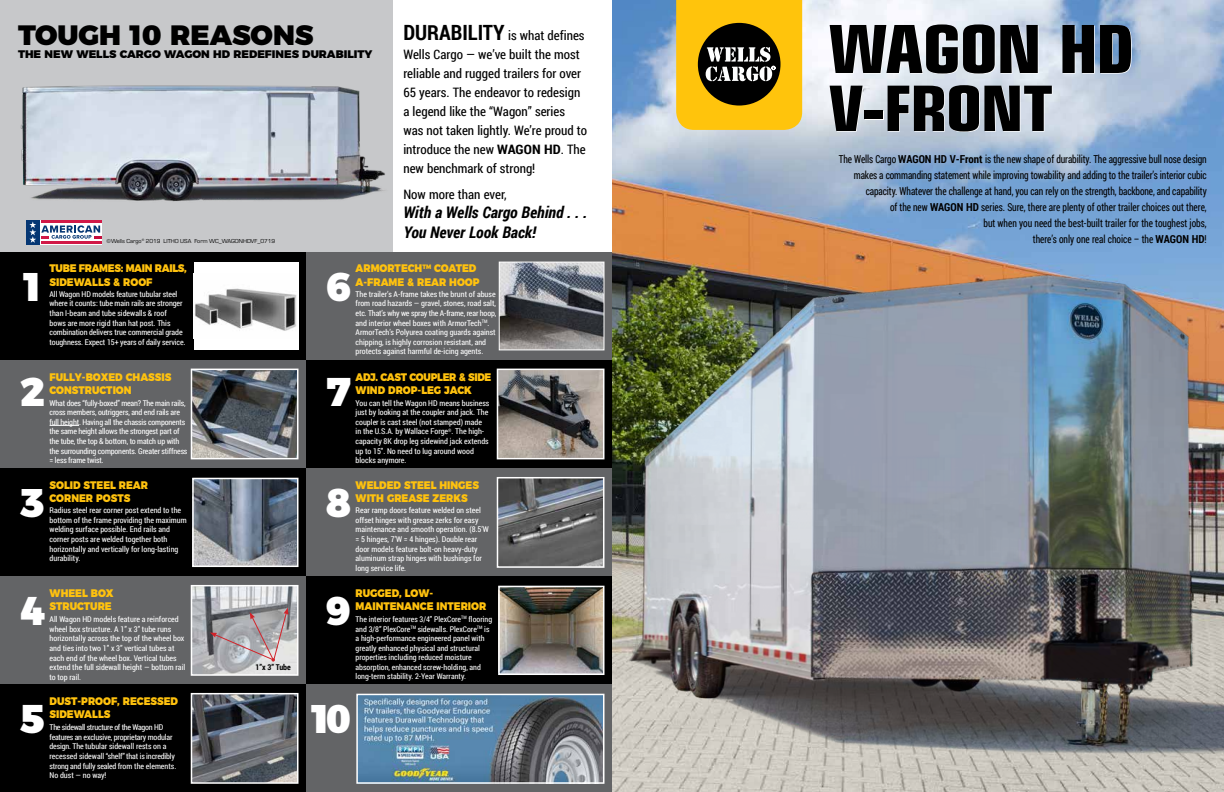
<style>
.page{position:relative;width:1224px;height:792px;background:#fff}
.page>*{position:absolute;margin:0;border:0;box-sizing:border-box;transform-origin:0 0}
.t1{font:72px "Eurostile Con Hea";letter-spacing:-.02em;color:#000;scale:1.1 1}
.t2{font:68px "Eurostile Con Hea";letter-spacing:-.015em;color:#000;scale:1.1 1}
.t3{font:900 40px "Montserrat";color:#fff}
.t4{font:900 28px "Montserrat";color:#000}
.t5{font:italic 700 16px/19.3px "Roboto Condensed";color:#000}
.t6{font:13px/19px "Roboto Condensed";color:#000}
.t7{font:11px/16px "Roboto Condensed";letter-spacing:-.01em;color:#000;text-align:right;scale:.85 1}
.t8{font:900 11px/13.2px "Montserrat";color:#ffc20e;scale:.9 1}
.t9{font:900 11px/13.2px "Montserrat";letter-spacing:-.03em;color:#ffc20e;scale:.9 1}
.t10{font:900 11px "Montserrat";color:#000}
.t11{font:8px/9.6px "Roboto Condensed";color:#fff}
.t12{font:8px/9.6px "Roboto Condensed";letter-spacing:-.02em;color:#fff}
.t13{font:700 8px "Roboto Condensed";color:#000}
.t14{font:7.9px/9.5px "Roboto Condensed";color:#fff}
.t15{font:6px "Eurostile";color:#000}
.s1{font-weight:700;font-size:21px}
.s2{font-weight:700}
</style>
<div class="page">
<img style="left:612px;top:0;width:612px;height:792px">
<div style="left:0;top:252px;width:612px;height:540px;background:#000"></div>
<svg style="left:676px;top:0;width:126px;height:130px;background:#ba931a"></svg>
<div style="left:0;top:576px;width:306px;height:108px;background:#636466"></div>
<div style="left:0;top:360px;width:306px;height:108px;background:#636466"></div>
<div style="left:0;top:0;width:393px;height:252px;background:#c7c8ca"></div>
<div style="left:306px;top:684px;width:306px;height:108px;background:#636466"></div>
<div style="left:306px;top:468px;width:306px;height:108px;background:#636466"></div>
<div style="left:306px;top:252px;width:306px;height:108px;background:#636466"></div>
<div style="left:194px;top:262px;width:104px;height:88px;background:#fff"></div>
<img style="left:194px;top:288px;width:103px;height:43px">
<img style="left:190px;top:368px;width:109px;height:92px">
<svg style="left:50px;top:425px;width:29px;height:1px"></svg>
<img style="left:195px;top:481px;width:100px;height:83px">
<div style="left:192px;top:478px;width:106px;height:89px;border:2px solid #fff"></div>
<svg style="left:190px;top:692px;width:109px;height:92px;background:#64686e"></svg>
<img style="left:501px;top:264px;width:101px;height:84px">
<div style="left:499px;top:262px;width:105px;height:88px;border:1px solid #fff"></div>
<svg style="left:496px;top:368px;width:106px;height:92px;background:#807b78"></svg>
<svg style="left:496px;top:477px;width:106px;height:91px"></svg>
<img style="left:501px;top:589px;width:100px;height:83px">
<div style="left:498px;top:586px;width:106px;height:89px;border:2px solid #fff"></div>
<img style="left:359px;top:697px;width:242px;height:84px">
<div style="left:356px;top:694px;width:248px;height:90px;border:2px solid #fff"></div>
<svg style="left:190px;top:585px;width:109px;height:91px;background:#b7b5b9"></svg>
<img style="left:20px;top:85px;width:365px;height:117px">
<div style="left:26px;top:220px;width:76px;height:24px;background:#fff"></div>
<div style="left:26px;top:220px;width:14px;height:24px;background:#043673"></div>
<hr style="left:41px;top:220px;width:61px;height:3px;background:#d11947">
<hr style="left:41px;top:241px;width:61px;height:3px;background:#d11947">
<svg style="left:29px;top:222px;width:73px;height:21px"></svg>
<img style="left:602px;top:237px;width:622px;height:545px">
<h3 class="t4" style="left:18px;top:12px;width:297px">TOUGH 10 REASONS</h3>
<h3 class="t10" style="left:18px;top:45px;width:356px">THE NEW WELLS CARGO WAGON HD REDEFINES DURABILITY</h3>
<p class="t15" style="left:107px;top:237px;width:170px">©Wells Cargo<sup>®</sup> 2019 LITHO USA Form WC_WAGONHDVF_0719</p>
<p class="t6" style="left:403px;top:25px;width:185px"><span class="s1">DURABILITY</span> is what defines<br>Wells Cargo — we’ve built the most reliable and rugged trailers for over<br>65 years. The endeavor to redesign a legend like the “Wagon” series was not taken lightly. We’re proud to introduce the new <span class="s2">WAGON HD</span>. The new benchmark of strong!</p>
<h3 class="t6" style="left:403px;top:185px;width:105px">Now more than ever,</h3>
<h3 class="t5" style="left:403px;top:203px;width:186px">With a Wells Cargo Behind . . .<br>You Never Look Back!</h3>
<h3 class="t3" style="left:20px;top:253px;width:26px">1</h3>
<h3 class="t9" style="left:50px;top:261px;width:154px">TUBE FRAMES: MAIN RAILS,<br>SIDEWALLS &amp; ROOF</h3>
<p class="t11" style="left:50px;top:289px;width:138px">All Wagon HD models feature tubular steel where it counts: tube main rails are stronger than I-beam and tube sidewalls &amp; roof<br>bows are more rigid than hat post. This combination delivers true commercial grade toughness. Expect 15+ years of daily service.</p>
<h3 class="t3" style="left:20px;top:358px;width:26px">2</h3>
<h3 class="t8" style="left:50px;top:369px;width:137px">FULLY-BOXED CHASSIS<br>CONSTRUCTION</h3>
<p class="t12" style="left:50px;top:398px;width:139px">What does “fully-boxed” mean? The main rails, cross members, outriggers, and end rails are full height. Having all the chassis components the same height allows the strongest part of the tube, the top &amp; bottom, to match up with the surrounding components. Greater stiffness = less frame twist.</p>
<h3 class="t3" style="left:20px;top:469px;width:26px">3</h3>
<h3 class="t8" style="left:50px;top:477px;width:111px">SOLID STEEL REAR<br>CORNER POSTS</h3>
<p class="t11" style="left:50px;top:505px;width:139px">Radius steel rear corner post extend to the bottom of the frame providing the maximum welding surface possible. End rails and corner posts are welded together both horizontally and vertically for long-lasting durability.</p>
<h3 class="t3" style="left:20px;top:577px;width:26px">4</h3>
<h3 class="t8" style="left:50px;top:585px;width:73px">WHEEL BOX<br>STRUCTURE</h3>
<p class="t11" style="left:50px;top:614px;width:137px">All Wagon HD models feature a reinforced wheel box structure. A 1” x 3” tube runs horizontally across the top of the wheel box and ties into two 1” x 3” vertical tubes at each end of the wheel box. Vertical tubes extend the full sidewall height — bottom rail to top rail.</p>
<h3 class="t3" style="left:20px;top:685px;width:26px">5</h3>
<h3 class="t8" style="left:50px;top:693px;width:144px">DUST-PROOF, RECESSED<br>SIDEWALLS</h3>
<p class="t12" style="left:50px;top:722px;width:128px">The sidewall structure of the Wagon HD features an exclusive, proprietary modular design. The tubular sidewall rests on a recessed sidewall “shelf” that is incredibly strong and fully sealed from the elements.<br>No dust — no way!</p>
<p class="t13" style="left:256px;top:662px;width:37px">1”x 3” Tube</p>
<h3 class="t3" style="left:326px;top:253px;width:26px">6</h3>
<h3 class="t8" style="left:356px;top:261px;width:139px">ARMORTECH<sup>TM</sup> COATED<br>A-FRAME &amp; REAR HOOP</h3>
<p class="t11" style="left:356px;top:289px;width:142px">The trailer’s A-frame takes the brunt of abuse from road hazards — gravel, stones, road salt, etc. That’s why we spray the A-frame, rear hoop, and interior wheel boxes with ArmorTech<sup>TM</sup>.<br>ArmorTech’s Polyurea coating guards against chipping, is highly corrosion resistant, and protects against harmful de-icing agents.</p>
<h3 class="t3" style="left:326px;top:358px;width:26px">7</h3>
<h3 class="t9" style="left:356px;top:369px;width:152px">ADJ. CAST COUPLER &amp; SIDE<br>WIND DROP-LEG JACK</h3>
<p class="t11" style="left:356px;top:398px;width:135px">You can tell the Wagon HD means business just by looking at the coupler and jack. The coupler is cast steel (not stamped) made in the U.S.A. by Wallace Forge<sup>®</sup>. The high&shy;capacity 8K drop leg sidewind jack extends up to 15”. No need to lug around wood blocks anymore.</p>
<h3 class="t3" style="left:326px;top:469px;width:26px">8</h3>
<h3 class="t8" style="left:356px;top:477px;width:139px">WELDED STEEL HINGES<br>WITH GREASE ZERKS</h3>
<p class="t11" style="left:356px;top:505px;width:135px">Rear ramp doors feature welded on steel offset hinges with grease zerks for easy maintenance and smooth operation. (8.5’W = 5 hinges, 7’W = 4 hinges). Double rear door models feature bolt-on heavy-duty aluminum strap hinges with bushings for long service life.</p>
<h3 class="t3" style="left:326px;top:577px;width:26px">9</h3>
<h3 class="t8" style="left:356px;top:585px;width:147px">RUGGED, LOW-<br>MAINTENANCE INTERIOR</h3>
<p class="t14" style="left:356px;top:614px;width:138px">The interior features 3/4” PlexCore<sup>TM</sup> flooring and 3/8” PlexCore<sup>TM</sup> sidewalls. PlexCore<sup>TM</sup> is a high-performance engineered panel with greatly enhanced physical and structural properties including reduced moisture absorption, enhanced screw-holding, and long-term stability. 2-Year Warranty.</p>
<h3 class="t3" style="left:308px;top:685px;width:44px">10</h3>
<h1 class="t1" style="left:829px;top:-3px;width:279px">WAGON HD</h1>
<h2 class="t2" style="left:829px;top:59px;width:205px">V-FRONT</h2>
<p class="t7" style="left:839px;top:151px;width:434px">The Wells Cargo <span class="s2">WAGON HD V-Front</span> is the new shape of durability. The aggressive bull nose design makes a commanding statement while improving towability and adding to the trailer’s interior cubic capacity. Whatever the challenge at hand, you can rely on the strength, backbone, and capability<br>of the new <span class="s2">WAGON HD</span> series. Sure, there are plenty of other trailer choices out there,<br>but when you need the best-built trailer for the toughest jobs,<br>there’s only one real choice – the <span class="s2">WAGON HD</span>!</p>
</div>
